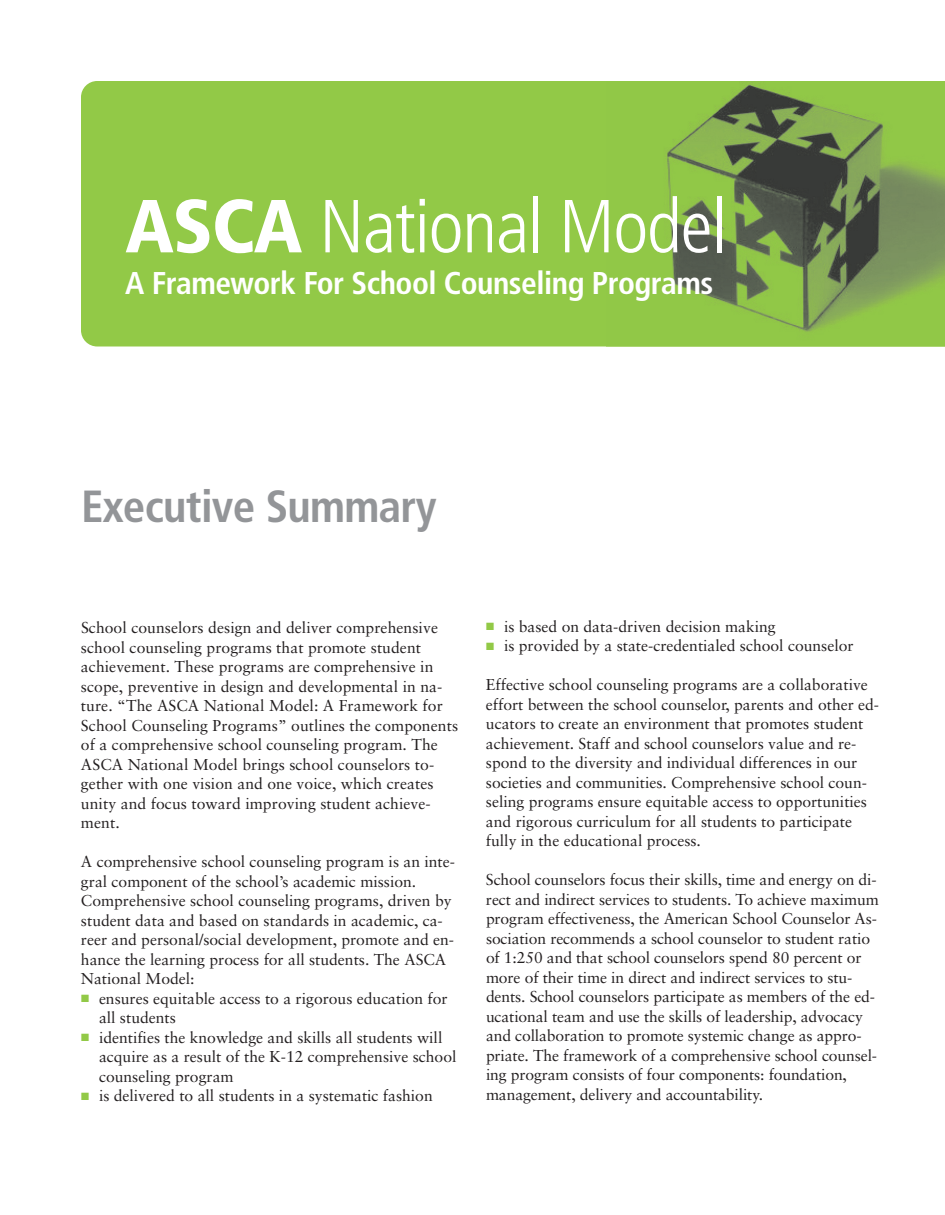
<style>
.page{position:relative;width:945px;height:1215px;background:#fff}
.page>*{position:absolute;margin:0;border:0;box-sizing:border-box;transform-origin:0 0}
.t1{font:300 condensed 75px "Frutiger";letter-spacing:-.015em;color:#fff}
.t2{font:700 condensed 45px "Frutiger";letter-spacing:-.015em;color:#939598}
.t3{font:700 condensed 31.5px "Frutiger";letter-spacing:-.015em;color:#fff}
.t4{font:15.75px/19.5px "Sabon";color:#231f20}
.s1{font-weight:900}
.s2{color:#92c947}
</style>
<div class="page">
<div style="left:81px;top:81px;width:526px;height:265px;background:#92c947"></div>
<img style="left:607px;top:81px;width:338px;height:265px">
<h1 class="t1" style="left:125px;top:196px;width:603px"><span class="s1">ASCA</span> National Model</h1>
<h3 class="t3" style="left:125px;top:271px;width:590px">A Framework For School Counseling Programs</h3>
<h2 class="t2" style="left:81px;top:488px;width:357px">Executive Summary</h2>
<p class="t4" style="left:81px;top:619px;width:379px">School counselors design and deliver comprehensive school counseling programs that promote student achievement. These programs are comprehensive in scope, preventive in design and developmental in na&shy;ture. “The ASCA National Model: A Framework for School Counseling Programs” outlines the components of a comprehensive school counseling program. The ASCA National Model brings school counselors to&shy;gether with one vision and one voice, which creates unity and focus toward improving student achieve&shy;ment.</p>
<p class="t4" style="left:81px;top:853px;width:376px">A comprehensive school counseling program is an inte&shy;gral component of the school’s academic mission.<br>Comprehensive school counseling programs, driven by student data and based on standards in academic, ca&shy;reer and personal/social development, promote and en&shy;hance the learning process for all students. The ASCA National Model:</p>
<p class="t4" style="left:99px;top:990px;width:350px;text-indent:-18px"><span class="s2">■</span> ensures equitable access to a rigorous education for all students</p>
<p class="t4" style="left:99px;top:1029px;width:359px;text-indent:-18px"><span class="s2">■</span> identifies the knowledge and skills all students will acquire as a result of the K-12 comprehensive school counseling program</p>
<p class="t4" style="left:81px;top:1087px;width:353px"><span class="s2">■</span> is delivered to all students in a systematic fashion</p>
<p class="t4" style="left:486px;top:618px;width:291px"><span class="s2">■</span> is based on data-driven decision making</p>
<p class="t4" style="left:486px;top:637px;width:369px"><span class="s2">■</span> is provided by a state-credentialed school counselor</p>
<p class="t4" style="left:486px;top:676px;width:395px">Effective school counseling programs are a collaborative effort between the school counselor, parents and other ed&shy;ucators to create an environment that promotes student achievement. Staff and school counselors value and re&shy;spond to the diversity and individual differences in our societies and communities. Comprehensive school coun&shy;seling programs ensure equitable access to opportunities and rigorous curriculum for all students to participate fully in the educational process.</p>
<p class="t4" style="left:486px;top:871px;width:394px">School counselors focus their skills, time and energy on di&shy;rect and indirect services to students. To achieve maximum program effectiveness, the American School Counselor As&shy;sociation recommends a school counselor to student ratio of 1:250 and that school counselors spend 80 percent or more of their time in direct and indirect services to stu&shy;dents. School counselors participate as members of the ed&shy;ucational team and use the skills of leadership, advocacy and collaboration to promote systemic change as appro&shy;priate. The framework of a comprehensive school counsel&shy;ing program consists of four components: foundation, management, delivery and accountability.</p>
</div>
